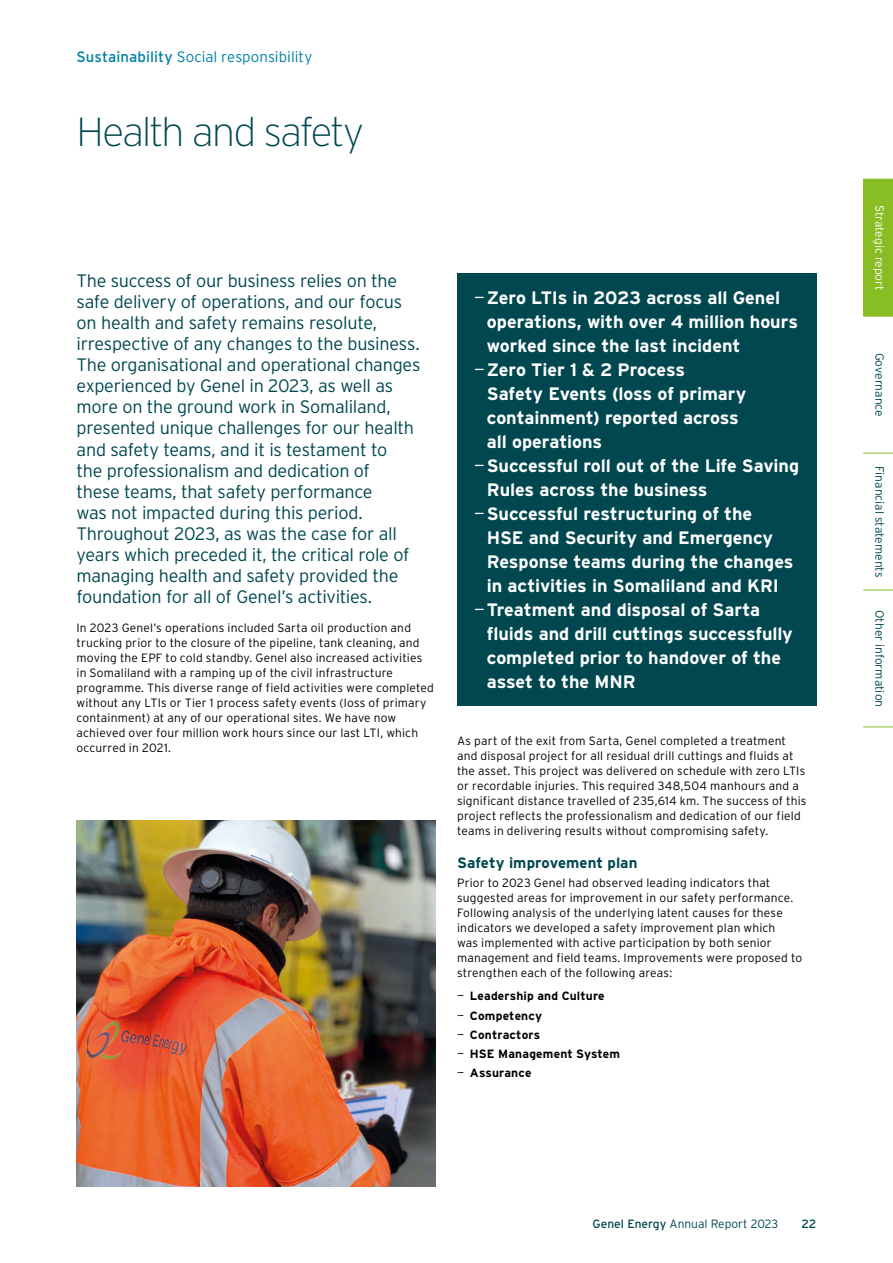
<style>
.page{position:relative;width:893px;height:1263px;background:#fff}
.page>*{position:absolute;margin:0;border:0;box-sizing:border-box;transform-origin:0 0}
.t1{font:200 40.5px "Interstate";letter-spacing:-.04em;color:#004750}
.t2{font:300 18px/21px "Interstate";letter-spacing:-.015em;color:#004750}
.t3{font:700 18px "Interstate";letter-spacing:-.005em;color:#fff}
.t4{font:300 15px "Interstate";color:#0080a4}
.t5{font:700 15px "Interstate";letter-spacing:.005em;color:#004750}
.t6{font:300 12px/15px "Interstate";letter-spacing:.015em;color:#000}
.t7{font:700 12px "Interstate";letter-spacing:.015em;color:#000}
.t8{font:300 12px "Interstate";color:#004750}
.t9{font:300 12px "Interstate";color:#fff}
.t10{font:12px "Interstate";color:#004750}
.s1{font-weight:400}
.s2{font-weight:300}
</style>
<div class="page">
<div style="left:863px;top:179px;width:30px;height:137px;background:#89bd24"></div>
<hr style="left:863px;top:316px;width:30px;height:1px;background:#89bd24">
<hr style="left:863px;top:453px;width:30px;height:1px;background:#89bd24">
<hr style="left:863px;top:590px;width:30px;height:1px;background:#89bd24">
<hr style="left:863px;top:727px;width:30px;height:1px;background:#89bd24">
<div style="left:457px;top:273px;width:359px;height:432px;background:#004750"></div>
<img style="left:77px;top:821px;width:359px;height:365px">
<p class="t4" style="left:77px;top:48px;width:237px"><span class="s1">Sustainability</span> Social responsibility</p>
<h1 class="t1" style="left:77px;top:110px;width:289px">Health and safety</h1>
<p class="t2" style="left:77px;top:270px;width:345px">The success of our business relies on the safe delivery of operations, and our focus on health and safety remains resolute, irrespective of any changes to the business.<br>The organisational and operational changes experienced by Genel in 2023, as well as more on the ground work in Somaliland, presented unique challenges for our health and safety teams, and it is testament to<br>the professionalism and dedication of<br>these teams, that safety performance<br>was not impacted during this period.<br>Throughout 2023, as was the case for all years which preceded it, the critical role of managing health and safety provided the foundation for all of Genel’s activities.</p>
<p class="t6" style="left:77px;top:621px;width:359px">In 2023 Genel’s operations included Sarta oil production and trucking prior to the closure of the pipeline, tank cleaning, and moving the EPF to cold standby. Genel also increased activities in Somaliland with a ramping up of the civil infrastructure programme. This diverse range of field activities were completed without any LTIs or Tier 1 process safety events (loss of primary containment) at any of our operational sites. We have now achieved over four million work hours since our last LTI, which occurred in 2021.</p>
<h2 class="t3" style="left:474px;top:288px;width:307px"><span class="s2">—</span>Zero LTIs in 2023 across all Genel</h2>
<h2 class="t3" style="left:487px;top:312px;width:313px">operations, with over 4 million hours</h2>
<h2 class="t3" style="left:487px;top:336px;width:255px">worked since the last incident</h2>
<h2 class="t3" style="left:474px;top:360px;width:212px"><span class="s2">—</span>Zero Tier 1 &amp; 2 Process</h2>
<h2 class="t3" style="left:487px;top:384px;width:261px">Safety Events (loss of primary</h2>
<h2 class="t3" style="left:487px;top:408px;width:254px">containment) reported across</h2>
<h2 class="t3" style="left:487px;top:432px;width:117px">all operations</h2>
<h2 class="t3" style="left:474px;top:456px;width:327px"><span class="s2">—</span>Successful roll out of the Life Saving</h2>
<h2 class="t3" style="left:487px;top:480px;width:222px">Rules across the business</h2>
<h2 class="t3" style="left:474px;top:504px;width:280px"><span class="s2">—</span>Successful restructuring of the</h2>
<h2 class="t3" style="left:487px;top:528px;width:288px">HSE and Security and Emergency</h2>
<h2 class="t3" style="left:487px;top:552px;width:308px">Response teams during the changes</h2>
<h2 class="t3" style="left:487px;top:576px;width:293px">in activities in Somaliland and KRI</h2>
<h2 class="t3" style="left:474px;top:600px;width:288px"><span class="s2">—</span>Treatment and disposal of Sarta</h2>
<h2 class="t3" style="left:487px;top:624px;width:308px">fluids and drill cuttings successfully</h2>
<h2 class="t3" style="left:487px;top:648px;width:296px">completed prior to handover of the</h2>
<h2 class="t3" style="left:487px;top:672px;width:150px">asset to the MNR</h2>
<p class="t6" style="left:457px;top:733px;width:351px">As part of the exit from Sarta, Genel completed a treatment and disposal project for all residual drill cuttings and fluids at the asset. This project was delivered on schedule with zero LTIs or recordable injuries. This required 348,504 manhours and a significant distance travelled of 235,614 km. The success of this project reflects the professionalism and dedication of our field teams in delivering results without compromising safety.</p>
<p class="t5" style="left:457px;top:854px;width:182px">Safety improvement plan</p>
<p class="t6" style="left:457px;top:875px;width:347px">Prior to 2023 Genel had observed leading indicators that suggested areas for improvement in our safety performance.<br>Following analysis of the underlying latent causes for these indicators we developed a safety improvement plan which<br>was implemented with active participation by both senior management and field teams. Improvements were proposed to strengthen each of the following areas:</p>
<p class="t7" style="left:457px;top:989px;width:149px"><span class="s2">—</span> Leadership and Culture</p>
<p class="t7" style="left:457px;top:1009px;width:87px"><span class="s2">—</span> Competency</p>
<p class="t7" style="left:457px;top:1028px;width:85px"><span class="s2">—</span> Contractors</p>
<p class="t7" style="left:457px;top:1047px;width:165px"><span class="s2">—</span> HSE Management System</p>
<p class="t7" style="left:457px;top:1066px;width:76px"><span class="s2">—</span> Assurance</p>
<p class="t8" style="left:593px;top:1217px;width:187px"><span class="s1">Genel Energy</span> Annual Report 2023</p>
<p class="t10" style="left:801px;top:1217px;width:16px">22</p>
<p class="t9" style="left:886px;top:205px;width:87px;rotate:90deg">Strategic report</p>
<p class="t8" style="left:886px;top:352px;width:66px;rotate:90deg">Governance</p>
<p class="t8" style="left:886px;top:466px;width:113px;rotate:90deg">Financial statements</p>
<p class="t8" style="left:886px;top:610px;width:99px;rotate:90deg">Other information</p>
</div>
